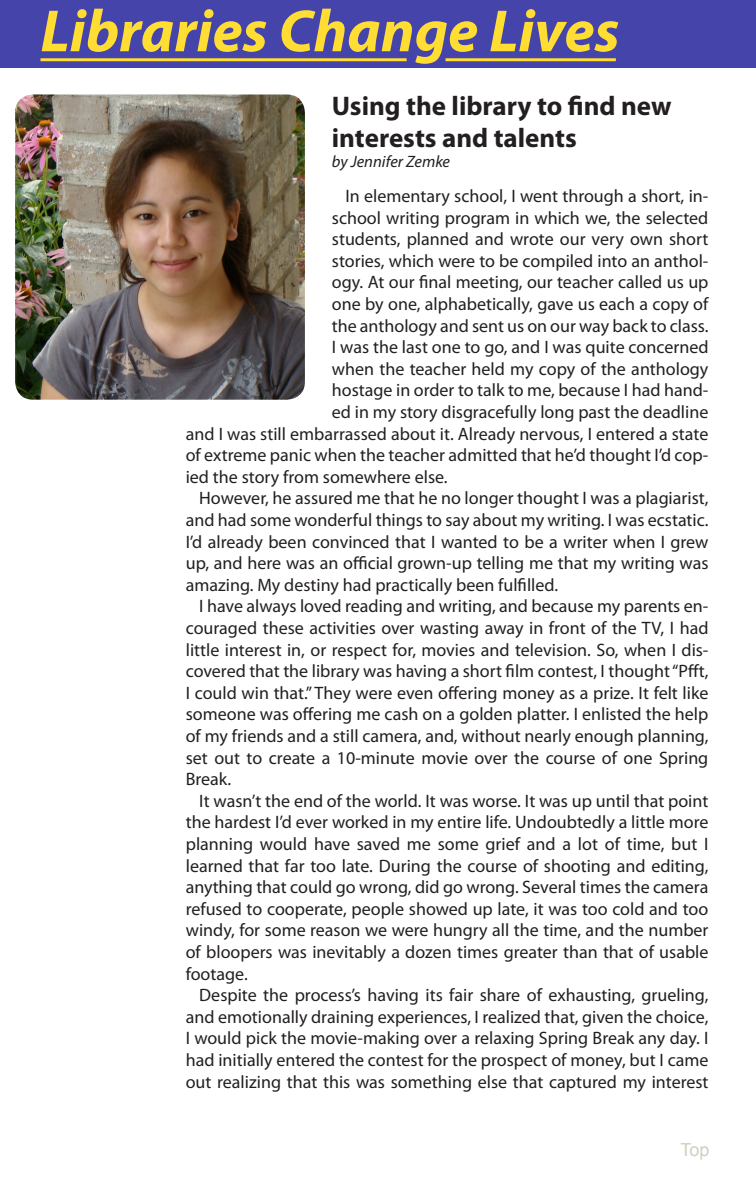
<style>
.page{position:relative;width:756px;height:1188px;background:#fff}
.page>*{position:absolute;margin:0;border:0;box-sizing:border-box;transform-origin:0 0}
.enewsletter_headline{font:italic 700 60px "Myriad Pro";color:#fd3}
.enewsletter_headline-2{font:700 27px/32.4px "Myriad Pro";color:#231f20}
.enewsletter_paragrap{font:18px/21.6px "Myriad Pro";color:#231f20;text-align:justify}
.t1{font:18px "Arial";color:#ccd2bb}
.enewsletter_byline{font:italic 16.5px "Myriad Pro";color:#231f20}
</style>
<div class="page">
<div style="left:0;top:0;width:756px;height:68px;background:#4544aa"></div>
<img style="left:15px;top:94px;width:290px;height:306px">
<hr style="left:40px;top:58px;width:367px;height:3px;background:#fd3">
<hr style="left:446px;top:58px;width:170px;height:3px;background:#fd3">
<p class="enewsletter_headline" style="left:40px;top:-8px;width:581px">Libraries Change Lives</p>
<p class="enewsletter_headline-2" style="left:332px;top:89px;width:341px">Using the library to find new interests and talents</p>
<p class="enewsletter_byline" style="left:332px;top:151px;width:120px">by Jennifer Zemke</p>
<p class="enewsletter_paragrap" style="left:345px;top:185px;width:365px">In elementary school, I went through a short, in-</p>
<p class="enewsletter_paragrap" style="left:332px;top:207px;width:378px">school writing program in which we, the selected</p>
<p class="enewsletter_paragrap" style="left:332px;top:228px;width:378px">students, planned and wrote our very own short</p>
<p class="enewsletter_paragrap" style="left:332px;top:250px;width:378px">stories, which were to be compiled into an anthol-</p>
<p class="enewsletter_paragrap" style="left:332px;top:271px;width:378px">ogy. At our final meeting, our teacher called us up</p>
<p class="enewsletter_paragrap" style="left:332px;top:293px;width:378px">one by one, alphabetically, gave us each a copy of</p>
<p class="enewsletter_paragrap" style="left:332px;top:315px;width:378px">the anthology and sent us on our way back to class.</p>
<p class="enewsletter_paragrap" style="left:332px;top:336px;width:378px">I was the last one to go, and I was quite concerned</p>
<p class="enewsletter_paragrap" style="left:332px;top:358px;width:378px">when the teacher held my copy of the anthology</p>
<p class="enewsletter_paragrap" style="left:332px;top:379px;width:378px">hostage in order to talk to me, because I had hand-</p>
<p class="enewsletter_paragrap" style="left:332px;top:401px;width:378px">ed in my story disgracefully long past the deadline</p>
<p class="enewsletter_paragrap" style="left:186px;top:423px;width:524px">and I was still embarrassed about it. Already nervous, I entered a state</p>
<p class="enewsletter_paragrap" style="left:186px;top:444px;width:524px">of extreme panic when the teacher admitted that he’d thought I’d cop-</p>
<p class="enewsletter_paragrap" style="left:186px;top:466px;width:263px">ied the story from somewhere else.</p>
<p class="enewsletter_paragrap" style="left:186px;top:487px;width:524px;text-indent:14px">However, he assured me that he no longer thought I was a plagiarist, and had some wonderful things to say about my writing. I was ecstatic.<br>I’d already been convinced that I wanted to be a writer when I grew up, and here was an official grown-up telling me that my writing was amazing. My destiny had practically been fulfilled.</p>
<p class="enewsletter_paragrap" style="left:186px;top:595px;width:524px;text-indent:14px">I have always loved reading and writing, and because my parents en&shy;couraged these activities over wasting away in front of the TV, I had little interest in, or respect for, movies and television. So, when I dis&shy;covered that the library was having a short film contest, I thought “Pfft, I could win that.” They were even offering money as a prize. It felt like someone was offering me cash on a golden platter. I enlisted the help of my friends and a still camera, and, without nearly enough planning, set out to create a 10-minute movie over the course of one Spring Break.</p>
<p class="enewsletter_paragrap" style="left:186px;top:790px;width:524px;text-indent:14px">It wasn’t the end of the world. It was worse. It was up until that point the hardest I’d ever worked in my entire life. Undoubtedly a little more planning would have saved me some grief and a lot of time, but I learned that far too late. During the course of shooting and editing, anything that could go wrong, did go wrong. Several times the camera refused to cooperate, people showed up late, it was too cold and too windy, for some reason we were hungry all the time, and the number of bloopers was inevitably a dozen times greater than that of usable footage.</p>
<p class="enewsletter_paragrap" style="left:186px;top:984px;width:524px;text-indent:14px">Despite the process’s having its fair share of exhausting, grueling, and emotionally draining experiences, I realized that, given the choice, I would pick the movie-making over a relaxing Spring Break any day. I had initially entered the contest for the prospect of money, but I came out realizing that this was something else that captured my interest</p>
<p class="t1" style="left:680px;top:1138px;width:31px">Top</p>
</div>
